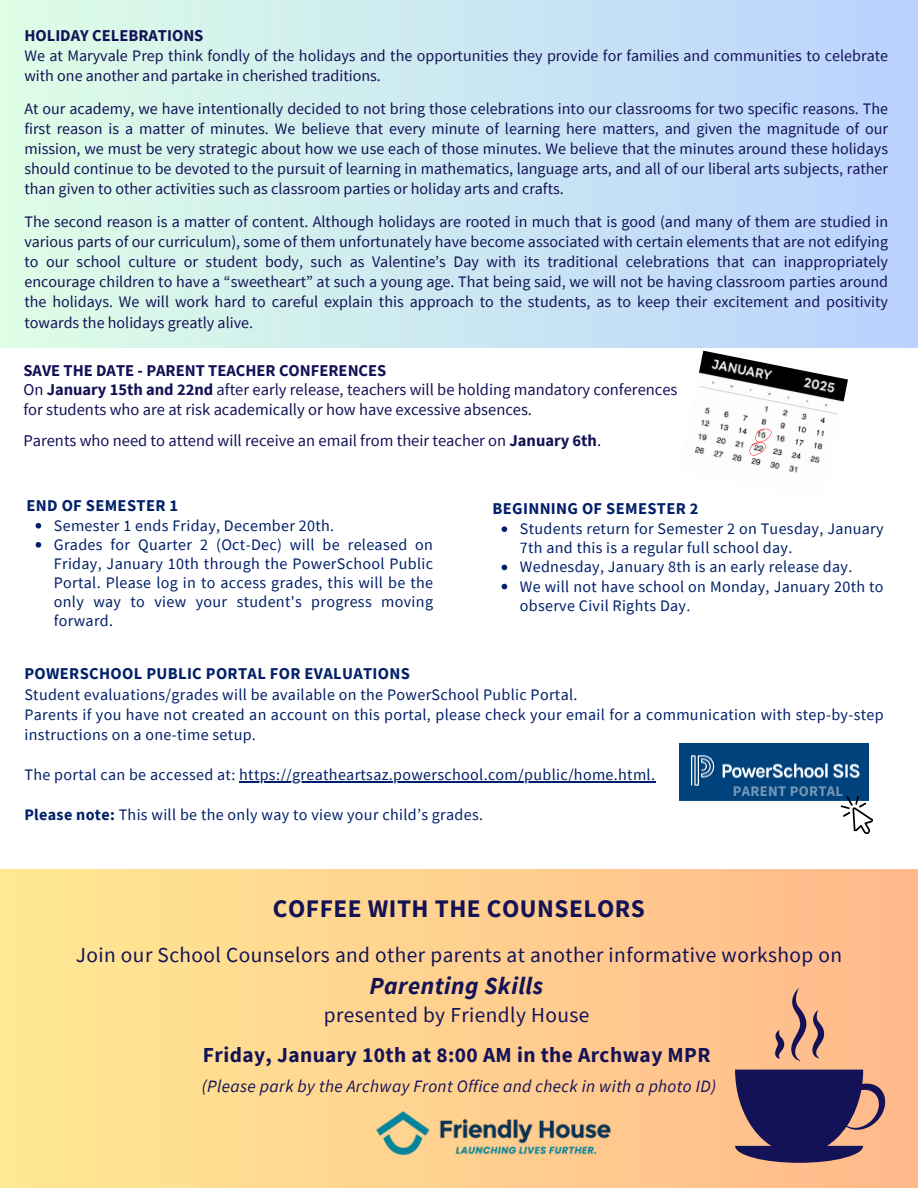
<style>
.page{position:relative;width:918px;height:1188px;background:#fff}
.page>*{position:absolute;margin:0;border:0;box-sizing:border-box;transform-origin:0 0}
.t1{font:700 25.35px "Source Sans Pro";letter-spacing:.02em;color:#141257}
.t2{font:italic 700 24.45px "Source Sans Pro";letter-spacing:.02em;color:#141257}
.t3{font:21.3px "Source Sans Pro";letter-spacing:.02em;color:#141257}
.t4{font:700 21.3px "Source Sans Pro";letter-spacing:.02em;color:#141257}
.t5{font:italic 17.4px "Source Sans Pro";letter-spacing:.02em;color:#141257}
.t6{font:16.5px/19.2px "Source Sans Pro";color:#141257}
.t7{font:700 16.5px "Source Sans Pro";letter-spacing:.02em;color:#002069}
.t8{font:700 16.5px "Source Sans Pro";color:#141257}
.t9{font:16.05px/20.1px "Source Sans Pro";color:#141257;text-align:justify}
.t10{font:16.05px/19.2px "Source Sans Pro";letter-spacing:.02em;color:#002069}
.t11{font:700 14.7px "Source Sans Pro";letter-spacing:.02em;color:#7597b7}
.s1{font-weight:700}
</style>
<div class="page">
<hr style="left:239px;top:781px;width:416px;height:2px;background:#002069">
<img style="left:679px;top:744px;width:190px;height:56px">
<svg style="left:840px;top:796px;width:33px;height:38px"></svg>
<div style="left:0;top:869px;width:918px;height:319px;background:linear-gradient(to right,#ffe993,#ffb88c)"></div>
<svg style="left:735px;top:1070px;width:153px;height:93px;background:#554165"></svg>
<svg style="left:791px;top:989px;width:33px;height:73px;background:#c5937f"></svg>
<svg style="left:775px;top:1030px;width:9px;height:29px"></svg>
<img style="left:371px;top:1107px;width:243px;height:56px">
<div style="left:0;top:0;width:918px;height:347px;background:linear-gradient(to right,#defee6,#bad2fe)"></div>
<svg style="left:36px;top:523px;width:5px;height:6px"></svg>
<svg style="left:36px;top:542px;width:5px;height:6px"></svg>
<svg style="left:502px;top:526px;width:5px;height:6px"></svg>
<svg style="left:502px;top:565px;width:5px;height:5px"></svg>
<svg style="left:502px;top:584px;width:5px;height:5px"></svg>
<img style="left:694px;top:351px;width:154px;height:122px">
<svg style="left:749px;top:429px;width:22px;height:27px"></svg>
<p class="t8" style="left:24px;top:25px;width:181px">HOLIDAY CELEBRATIONS</p>
<p class="t9" style="left:24px;top:45px;width:865px">We at Maryvale Prep think fondly of the holidays and the opportunities they provide for families and communities to celebrate with one another and partake in cherished traditions.</p>
<h4 class="t9" style="left:24px;top:98px;width:865px">At our academy, we have intentionally decided to not bring those celebrations into our classrooms for two specific reasons. The first reason is a matter of minutes. We believe that every minute of learning here matters, and given the magnitude of our mission, we must be very strategic about how we use each of those minutes. We believe that the minutes around these holidays should continue to be devoted to the pursuit of learning in mathematics, language arts, and all of our liberal arts subjects, rather than given to other activities such as classroom parties or holiday arts and crafts.</h4>
<p class="t9" style="left:24px;top:211px;width:865px">The second reason is a matter of content. Although holidays are rooted in much that is good (and many of them are studied in various parts of our curriculum), some of them unfortunately have become associated with certain elements that are not edifying to our school culture or student body, such as Valentine’s Day with its traditional celebrations that can inappropriately encourage children to have a “sweetheart” at such a young age. That being said, we will not be having classroom parties around the holidays. We will work hard to careful explain this approach to the students, as to keep their excitement and positivity towards the holidays greatly alive.</p>
<p class="t6" style="left:23px;top:361px;width:656px"><span class="s1">SAVE THE DATE - PARENT TEACHER CONFERENCES<br></span>On <span class="s1">January 15th and 22nd</span> after early release, teachers will be holding mandatory conferences for students who are at risk academically or how have excessive absences.</p>
<p class="t6" style="left:23px;top:431px;width:579px">Parents who need to attend will receive an email from their teacher on <span class="s1">January 6th</span>.</p>
<p class="t7" style="left:27px;top:494px;width:153px">END OF SEMESTER 1</p>
<p class="t10" style="left:54px;top:515px;width:282px">Semester 1 ends Friday, December 20th.</p>
<h4 class="t10" style="left:54px;top:535px;width:381px;text-align:justify">Grades for Quarter 2 (Oct-Dec) will be released on Friday, January 10th through the PowerSchool Public Portal. Please log in to access grades, this will be the only way to view your student's progress moving forward.</h4>
<h5 class="t7" style="left:493px;top:498px;width:207px">BEGINNING OF SEMESTER 2</h5>
<h5 class="t10" style="left:520px;top:519px;width:365px">Students return for Semester 2 on Tuesday, January<br>7th and this is a regular full school day.</h5>
<h5 class="t10" style="left:520px;top:557px;width:334px">Wednesday, January 8th is an early release day.</h5>
<p class="t10" style="left:520px;top:576px;width:365px">We will not have school on Monday, January 20th to observe Civil Rights Day.</p>
<h5 class="t7" style="left:24px;top:662px;width:387px">POWERSCHOOL PUBLIC PORTAL FOR EVALUATIONS</h5>
<h5 class="t10" style="left:24px;top:685px;width:861px;line-height:20px">Student evaluations/grades will be available on the PowerSchool Public Portal.<br>Parents if you have not created an account on this portal, please check your email for a communication with step-by-step instructions on a one-time setup.</h5>
<h5 class="t10" style="left:24px;top:765px;width:632px">The portal can be accessed at: https://greatheartsaz.powerschool.com/public/home.html.</h5>
<p class="t10" style="left:24px;top:805px;width:460px"><span class="s1">Please note:</span> This will be the only way to view your child’s grades.</p>
<p class="t11" style="left:733px;top:781px;width:112px">PARENT PORTAL</p>
<h5 class="t1" style="left:273px;top:892px;width:374px">COFFEE WITH THE COUNSELORS</h5>
<h5 class="t3" style="left:76px;top:941px;width:768px">Join our School Counselors and other parents at another informative workshop on</h5>
<h5 class="t2" style="left:369px;top:969px;width:175px">Parenting Skills</h5>
<h5 class="t3" style="left:324px;top:1001px;width:267px">presented by Friendly House</h5>
<h4 class="t4" style="left:203px;top:1041px;width:509px">Friday, January 10th at 8:00 AM in the Archway MPR</h4>
<p class="t5" style="left:202px;top:1075px;width:516px">(Please park by the Archway Front Office and check in with a photo ID)</p>
</div>
